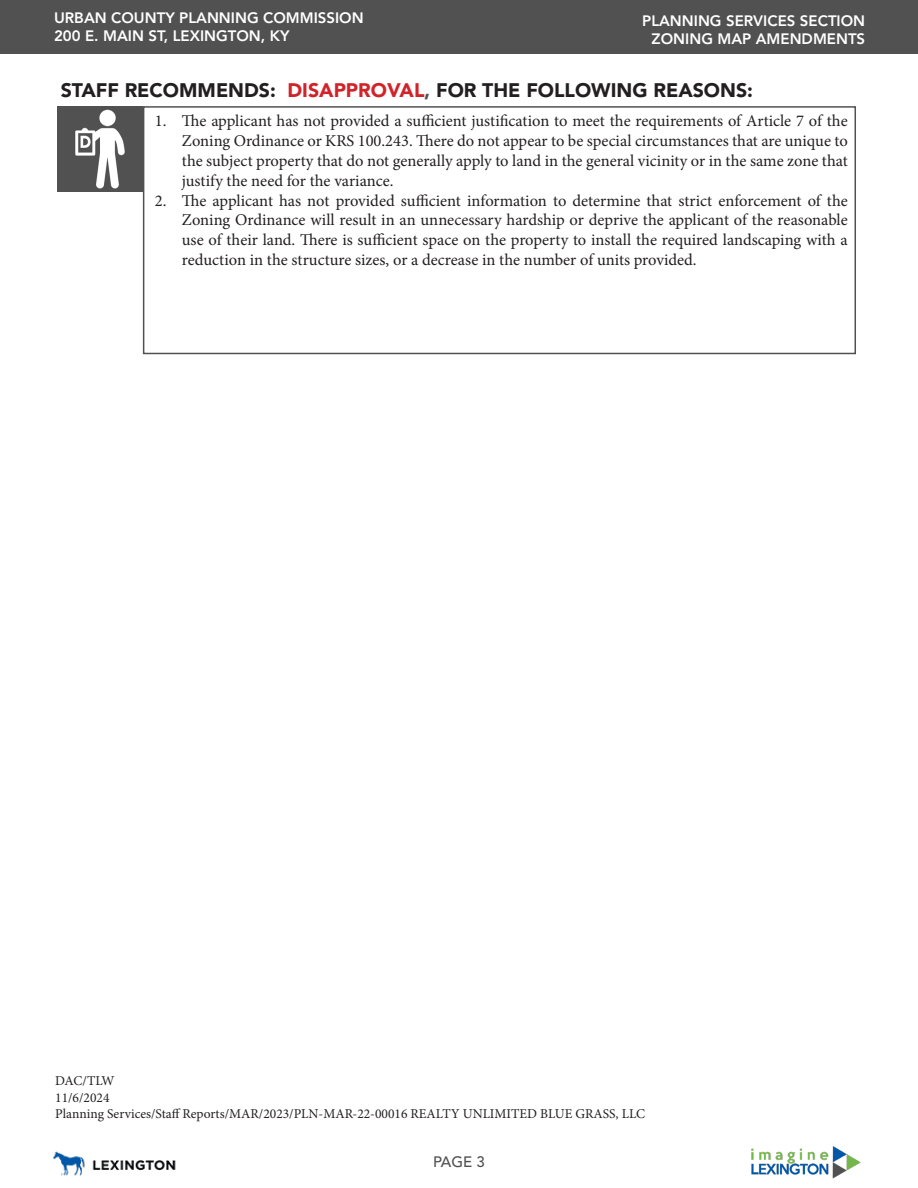
<style>
.page{position:relative;width:918px;height:1188px;background:#fff}
.page>*{position:absolute;margin:0;border:0;box-sizing:border-box;transform-origin:0 0}
.Section_Header{font:900 19.5px "Avenir LT Std";color:#231f20}
.t1{font:16.5px/19.8px "Minion Pro";color:#231f20;text-align:justify}
.t2{font:800 15px/18px "Avenir LT Std";color:#fff}
.t3{font:500 15px "Avenir LT Std";color:#515151}
.t4{font:13.5px "Minion Pro";color:#231f20}
.s1{color:#d1232a}
.s2{color:#515151}
</style>
<div class="page">
<div style="left:0;top:0;width:918px;height:54px;background:#515151"></div>
<img style="left:54px;top:1151px;width:122px;height:25px">
<img style="left:751px;top:1146px;width:110px;height:33px">
<svg style="left:142px;top:106px;width:714px;height:249px"></svg>
<img style="left:57px;top:106px;width:86px;height:86px">
<p class="t2" style="left:54px;top:9px;width:311px">URBAN COUNTY PLANNING COMMISSION<br>200 E. MAIN ST, LEXINGTON, KY</p>
<p class="t2" style="left:642px;top:12px;width:225px;text-align:right">PLANNING SERVICES SECTION<br>ZONING MAP AMENDMENTS</p>
<p class="Section_Header" style="left:61px;top:78px;width:694px">STAFF RECOMMENDS: <span class="s1">DISAPPROVAL</span><span class="s2">,</span> FOR THE FOLLOWING REASONS:</p>
<p class="t1" style="left:182px;top:111px;width:667px;text-indent:-27px">1. The applicant has not provided a sufficient justification to meet the requirements of Article 7 of the Zoning Ordinance or KRS 100.243. There do not appear to be special circumstances that are unique to the subject property that do not generally apply to land in the general vicinity or in the same zone that justify the need for the variance.</p>
<p class="t1" style="left:182px;top:191px;width:667px;text-indent:-27px">2. The applicant has not provided sufficient information to determine that strict enforcement of the Zoning Ordinance will result in an unnecessary hardship or deprive the applicant of the reasonable use of their land. There is sufficient space on the property to install the required landscaping with a reduction in the structure sizes, or a decrease in the number of units provided.</p>
<p class="t4" style="left:55px;top:1072px;width:61px">DAC/TLW</p>
<p class="t4" style="left:55px;top:1088px;width:56px">11/6/2024</p>
<p class="t4" style="left:55px;top:1105px;width:591px">Planning Services/Staff Reports/MAR/2023/PLN-MAR-22-00016 REALTY UNLIMITED BLUE GRASS, LLC</p>
<p class="t3" style="left:433px;top:1154px;width:53px">PAGE 3</p>
</div>
